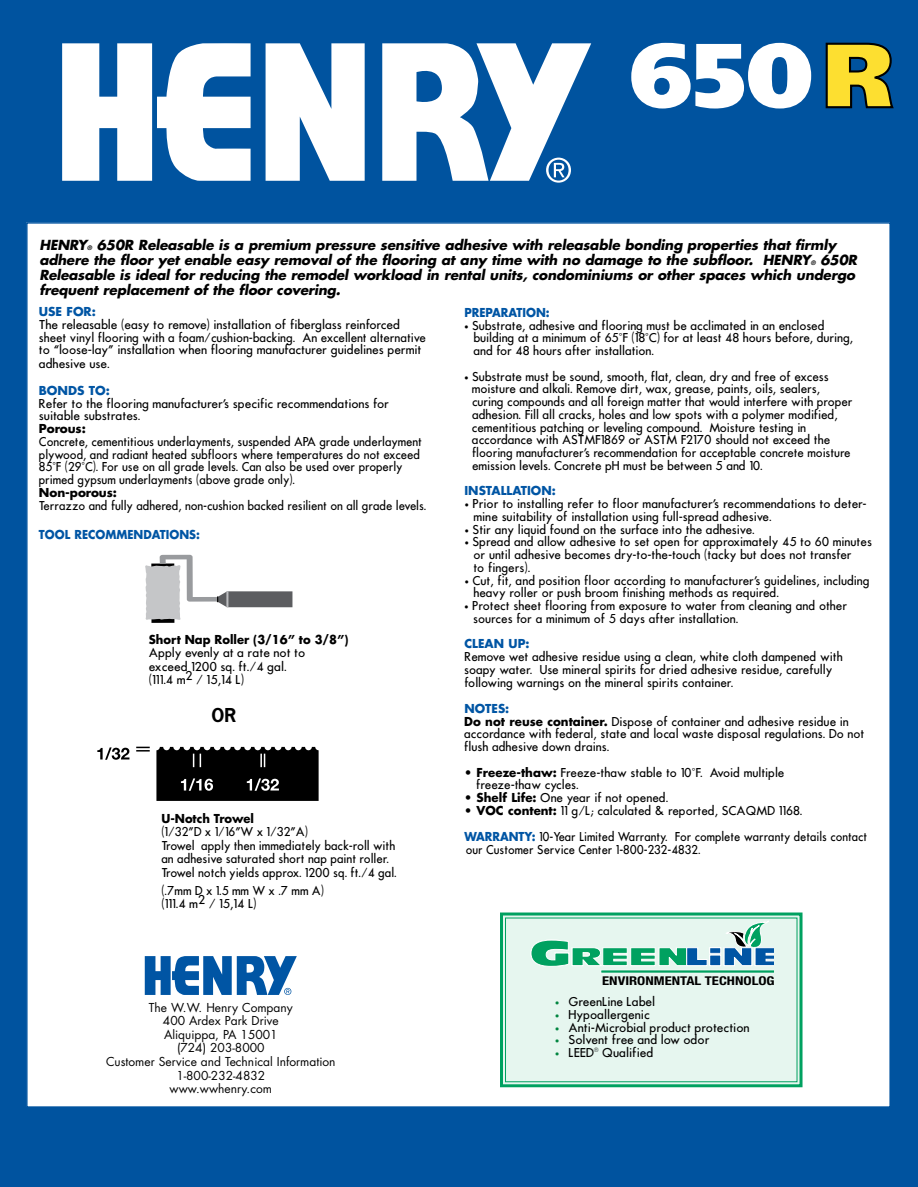
<style>
.page{position:relative;width:918px;height:1187px;background:#fff}
.page>*{position:absolute;margin:0;border:0;box-sizing:border-box;transform-origin:0 0}
.t1{font:700 18px "News Gothic";color:#000}
.t2{font:italic 700 13.5px/15px "Futura";letter-spacing:-.01em;color:#000}
.t3{font:700 condensed 12.15px "Helvetica Neue";color:#000;scale:1.21 1}
.t4{font:500 12px/12.8px "Futura";letter-spacing:-.005em;color:#000}
.t5{font:500 12px/12.8px "Futura";letter-spacing:-.005em;color:#000;scale:.95 1}
.t6{font:500 12px/13.5px "Futura";letter-spacing:-.005em;color:#000;scale:.96 1}
.t7{font:12px/13.5px "Futura";color:#000;text-align:center}
.t8{font:700 12px "Futura";color:#000;scale:.96 1}
.t9{font:500 12px "Futura";letter-spacing:-.005em;color:#000;scale:.93 1}
.t10{font:700 12px "Futura";color:#0055a4}
.t11{font:700 12px "Futura";color:#0055a4;scale:.93 1}
.t12{font:700 12px "Futura";color:#000}
.t13{font:italic 700 6px "Futura";color:#000}
.s1{font-weight:700;color:#0055a4}
.s2{font-weight:700}
.s3{color:#00853f}
</style>
<div class="page">
<div style="left:0;top:0;width:917px;height:1187px;background:#00539f"></div>
<div style="left:27px;top:223px;width:862px;height:884px;background:#fff"></div>
<svg style="left:62px;top:43px;width:188px;height:138px"></svg>
<svg style="left:265px;top:43px;width:99px;height:138px;background:#d4e2ef"></svg>
<svg style="left:382px;top:43px;width:209px;height:140px"></svg>
<svg style="left:145px;top:956px;width:86px;height:39px"></svg>
<svg style="left:237px;top:956px;width:60px;height:39px"></svg>
<svg style="left:500px;top:912px;width:303px;height:176px;background:#d0eee1"></svg>
<svg style="left:631px;top:43px;width:179px;height:65px"></svg>
<svg style="left:825px;top:43px;width:68px;height:65px;background:#aaa33a"></svg>
<svg style="left:530px;top:920px;width:242px;height:54px;background:#a6d7cb"></svg>
<div style="left:151px;top:563px;width:23px;height:60px;background:#000"></div>
<svg style="left:145px;top:555px;width:147px;height:65px"></svg>
<svg style="left:97px;top:747px;width:32px;height:12px"></svg>
<svg style="left:136px;top:746px;width:14px;height:5px"></svg>
<svg style="left:156px;top:747px;width:162px;height:54px;background:#151515"></svg>
<p class="t2" style="left:39px;top:237px;width:798px;text-indent:57px">650R Releasable is a premium pressure sensitive adhesive with releasable bonding properties that firmly adhere the floor yet enable easy removal of the flooring at any time with no damage to the subfloor. HENRY</p>
<p class="t2" style="left:39px;top:237px;width:49px">HENRY</p>
<p class="t13" style="left:87px;top:244px;width:6px">®</p>
<p class="t2" style="left:39px;top:252px;width:818px;text-indent:780px">650R<br>Releasable is ideal for reducing the remodel workload in rental units, condominiums or other spaces which undergo frequent replacement of the floor covering.</p>
<p class="t10" style="left:39px;top:304px;width:58px">USE FOR:</p>
<p class="t4" style="left:39px;top:318px;width:388px">The releasable (easy to remove) installation of fiberglass reinforced sheet vinyl flooring with a foam/cushion-backing. An excellent alternative to “loose-lay” installation when flooring manufacturer guidelines permit adhesive use.</p>
<p class="t10" style="left:39px;top:382px;width:29px">BONDS</p>
<p class="t10" style="left:89px;top:382px;width:23px">TO:</p>
<p class="t4" style="left:39px;top:397px;width:351px">Refer to the flooring manufacturer’s specific recommendations for suitable substrates.</p>
<p class="t12" style="left:39px;top:421px;width:48px">Porous:</p>
<p class="t5" style="left:39px;top:435px;width:404px">Concrete, cementitious underlayments, suspended APA grade underlayment plywood, and radiant heated subfloors where temperatures do not exceed 85°F (29°C). For use on all grade levels. Can also be used over properly primed gypsum underlayments (above grade only).</p>
<p class="t12" style="left:39px;top:484px;width:80px">Non-porous:</p>
<p class="t5" style="left:39px;top:499px;width:409px">Terrazzo and fully adhered, non-cushion backed resilient on all grade levels.</p>
<p class="t11" style="left:39px;top:526px;width:11px">Too</p>
<p class="t11" style="left:65px;top:526px;width:147px">l REcommendations:</p>
<p class="t13" style="left:810px;top:259px;width:6px">®</p>
<p class="t11" style="left:464px;top:304px;width:39px">PRE PARAT</p>
<p class="t11" style="left:522px;top:304px;width:31px">ion:</p>
<p class="t4" style="left:473px;top:319px;width:381px;text-indent:-9px">• Substrate, adhesive and flooring must be acclimated in an enclosed building at a minimum of 65°F (18°C) for at least 48 hours before, during, and for 48 hours after installation.</p>
<p class="t4" style="left:471px;top:370px;width:382px;text-indent:-7px">• Substrate must be sound, smooth, flat, clean, dry and free of excess moisture and alkali. Remove dirt, wax, grease, paints, oils, sealers, curing compounds and all foreign matter that would interfere with proper adhesion. Fill all cracks, holes and low spots with a polymer modified, cementitious patching or leveling compound. Moisture testing in accordance with ASTMF1869 or ASTM F2170 should not exceed the flooring manufacturer’s recommendation for acceptable concrete moisture emission levels. Concrete pH must be between 5 and 10.</p>
<p class="t10" style="left:464px;top:483px;width:8px">INSTALLATI</p>
<p class="t10" style="left:530px;top:483px;width:26px">ON:</p>
<p class="t4" style="left:473px;top:497px;width:394px;text-indent:-9px">• Prior to installing refer to floor manufacturer’s recommendations to deter&shy;mine suitability of installation using full-spread adhesive.</p>
<p class="t4" style="left:464px;top:523px;width:291px">• Stir any liquid found on the surface into the adhesive.</p>
<p class="t4" style="left:473px;top:535px;width:400px;text-indent:-9px">• Spread and allow adhesive to set open for approximately 45 to 60 minutes or until adhesive becomes dry-to-the-touch (tacky but does not transfer<br>to fingers).</p>
<p class="t4" style="left:473px;top:574px;width:397px;text-indent:-9px">• Cut, fit, and position floor according to manufacturer’s guidelines, including heavy roller or push broom finishing methods as required.</p>
<p class="t4" style="left:473px;top:599px;width:375px;text-indent:-9px">• Protect sheet flooring from exposure to water from cleaning and other sources for a minimum of 5 days after installation.</p>
<p class="t10" style="left:464px;top:636px;width:66px">Clean up:</p>
<p class="t4" style="left:464px;top:650px;width:380px">Remove wet adhesive residue using a clean, white cloth dampened with soapy water. Use mineral spirits for dried adhesive residue, carefully following warnings on the mineral spirits container.</p>
<p class="t4" style="left:464px;top:702px;width:402px"><span class="s1">NOTES:<br></span><span class="s2">Do not reuse container.</span> Dispose of container and adhesive residue in accordance with federal, state and local waste disposal regulations. Do not flush adhesive down drains.</p>
<p class="t4" style="left:476px;top:766px;width:310px;text-indent:-12px"><span class="s2">• Freeze-thaw:</span> Freeze-thaw stable to 10°F. Avoid multiple freeze-thaw cycles.</p>
<p class="t4" style="left:464px;top:791px;width:205px"><span class="s2">• Shelf Life:</span> One year if not opened.</p>
<p class="t4" style="left:464px;top:797px;width:404px;line-height:26.4px"><span class="s2">• VOC content:</span> 11 g/L; calculated &amp; reported, SCAQMD 1168.<br><span class="s1">Warranty:</span> 10-Year Limited Warranty. For complete warranty details contact</p>
<p class="t9" style="left:465px;top:841px;width:254px">our Customer Service Center 1-800-232-4832.</p>
<p class="t8" style="left:149px;top:631px;width:209px">Short Nap Roller (3/16” to 3/8”)</p>
<p class="t4" style="left:149px;top:646px;width:158px;line-height:13.5px">Apply evenly at a rate not to exceed 1200 sq. ft./4 gal. (111.4 m2 / 15,14 L)</p>
<h1 class="t1" style="left:211px;top:703px;width:26px">OR</h1>
<p class="t8" style="left:161px;top:810px;width:98px">U-Notch Trowel</p>
<p class="t6" style="left:161px;top:825px;width:247px">(1/32”D x 1/16”W x 1/32”A)<br>Trowel apply then immediately back-roll with an adhesive saturated short nap paint roller.<br>Trowel notch yields approx. 1200 sq. ft./4 gal.</p>
<p class="t6" style="left:161px;top:883px;width:171px">(.7mm D x 1.5 mm W x .7 mm A) (111.4 m2 / 15,14 L)</p>
<p class="t7" style="left:106px;top:1001px;width:231px">The W.W. Henry Company<br>400 Ardex Park Drive<br>Aliquippa, PA 15001<br>(724) 203-8000<br>Customer Service and Technical Information<br>1-800-232-4832<br>www.wwhenry.com</p>
<p class="t3" style="left:602px;top:972px;width:150px">ENVIRONMENTAL TECHNOLOGY</p>
<p class="t4" style="left:554px;top:995px;width:102px"><span class="s3">•</span> GreenLine Label</p>
<p class="t4" style="left:554px;top:1008px;width:96px"><span class="s3">•</span> Hypoallergenic</p>
<p class="t4" style="left:554px;top:1021px;width:196px"><span class="s3">•</span> Anti-Microbial product protection</p>
<p class="t4" style="left:554px;top:1033px;width:156px"><span class="s3">•</span> Solvent free and low odor</p>
<p class="t4" style="left:554px;top:1046px;width:100px"><span class="s3">•</span> LEED<sup>®</sup> Qualified</p>
</div>
